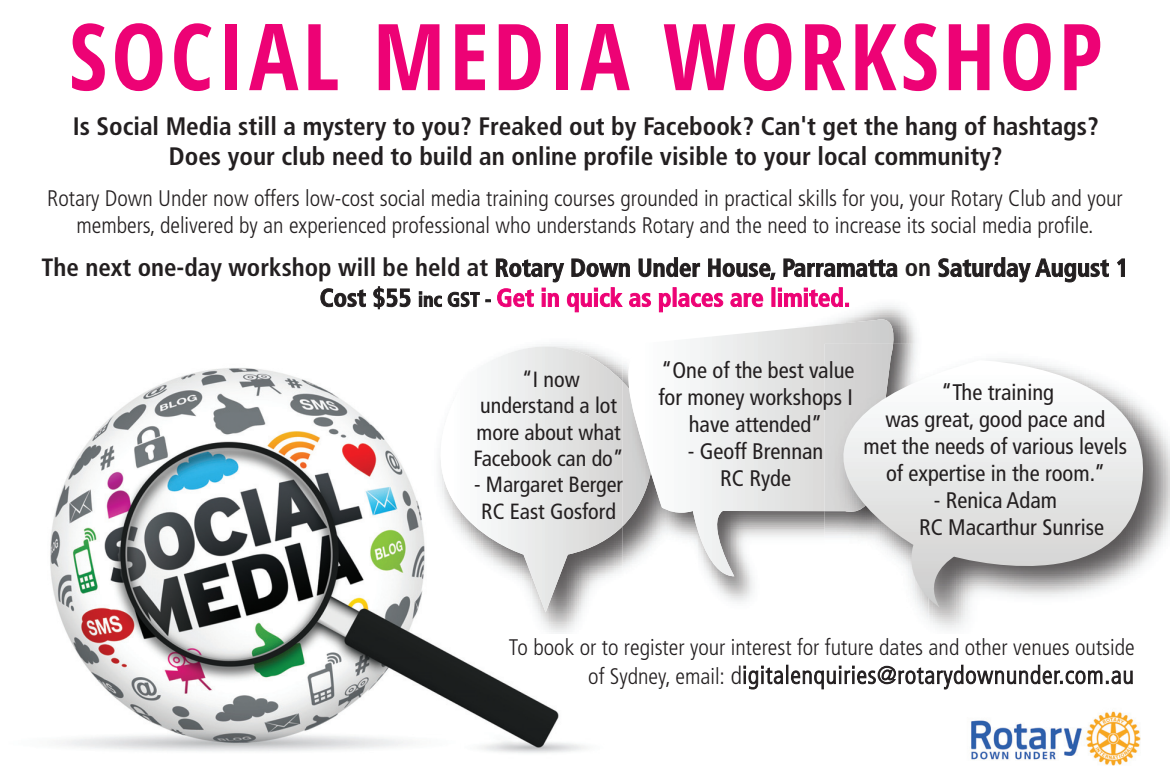
<style>
.page{position:relative;width:1170px;height:780px;background:#fff}
.page>*{position:absolute;margin:0;border:0;box-sizing:border-box;transform-origin:0 0}
.t1{font:700 condensed 92.25px "Open Sans";letter-spacing:.045em;color:#ed0275}
.t2{font:700 condensed 25.25px/30.2px "Frutiger";color:#231f20;text-align:center}
.t3{font:700 condensed 25px/30px "Frutiger";color:#231f20;text-align:center}
.t4{font:300 condensed 24.5px "Frutiger";letter-spacing:.03em;color:#231f20}
.t5{font:300 condensed 22.5px/27px "Frutiger";color:#231f20;text-align:center}
.t6{font:condensed 22.5px/27px "Frutiger";color:#231f20;text-align:center}
.t7{font:condensed 22px/26.5px "Frutiger";color:#231f20;text-align:center}
.s1{font-size:20px}
.s2{color:#ed0275}
.s3{font-size:22.5px}
</style>
<div class="page">
<svg style="left:505px;top:346px;width:117px;height:208px"></svg>
<img style="left:709px;top:305px;width:208px;height:285px">
<img style="left:622px;top:364px;width:2px;height:204px">
<img style="left:622px;top:381px;width:2px;height:145px">
<svg style="left:624px;top:319px;width:270px;height:257px"></svg>
<img style="left:928px;top:426px;width:241px;height:204px">
<img style="left:893px;top:344px;width:35px;height:274px">
<img style="left:824px;top:344px;width:69px;height:16px">
<svg style="left:718px;top:360px;width:441px;height:247px"></svg>
<img style="left:971px;top:711px;width:170px;height:55px">
<img style="left:50px;top:355px;width:565px;height:398px">
<h1 class="t1" style="left:69px;top:4px;width:1035px">SOCIAL MEDIA WORKSHOP</h1>
<p class="t2" style="left:73px;top:113px;width:1027px">Is Social Media still a mystery to you? Freaked out by Facebook? Can't get the hang of hashtags?<br>Does your club need to build an online profile visible to your local community?</p>
<p class="t5" style="left:47px;top:187px;width:1077px">Rotary Down Under now offers low-cost social media training courses grounded in practical skills for you, your Rotary Club and your members, delivered by an experienced professional who understands Rotary and the need to increase its social media profile.</p>
<p class="t3" style="left:41px;top:255px;width:1088px">The next one-day workshop will be held at Rotary Down Under House, Parramatta on Saturday August 1<br>Cost $55 <span class="s1">inc GST -</span> <span class="s2">Get in quick as places are limited.</span></p>
<p class="t7" style="left:473px;top:367px;width:152px">“I now understand a lot more about what<br>Facebook can do”</p>
<p class="t7" style="left:474px;top:473px;width:150px">- Margaret Berger<br>RC East Gosford</p>
<p class="t6" style="left:658px;top:358px;width:198px">“One of the best value for money workshops I have attended”</p>
<p class="t6" style="left:687px;top:439px;width:137px">- Geoff Brennan<br>RC Ryde</p>
<p class="t6" style="left:863px;top:380px;width:265px">“The training<br>was great, good pace and<br>met the needs of various levels of expertise in the room.”</p>
<p class="t6" style="left:919px;top:488px;width:186px;text-align:left;text-indent:15px">- Renica Adam<br>RC Macarthur Sunrise</p>
<p class="t5" style="left:509px;top:635px;width:627px">To book or to register your interest for future dates and other venues outside</p>
<p class="t4" style="left:588px;top:665px;width:547px"><span class="s3">of Sydney, email:</span> digitalenquiries@rotarydownunder.com.au</p>
</div>
